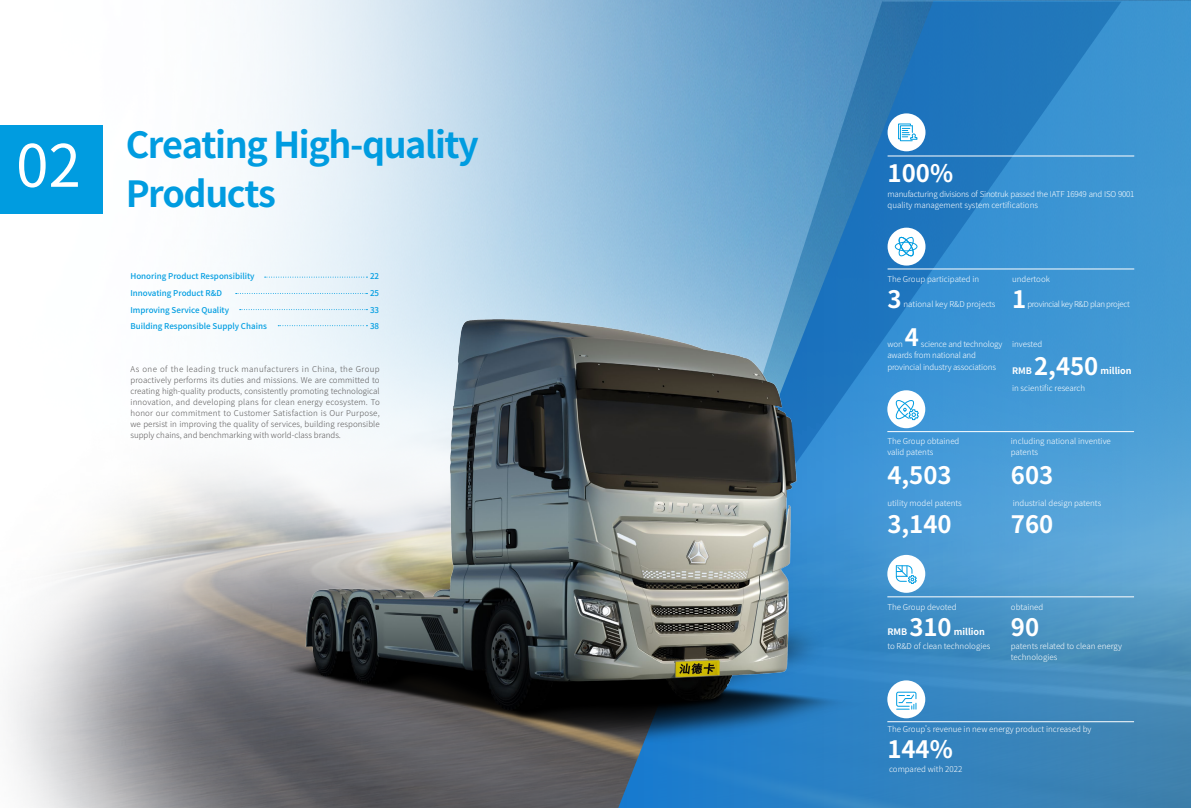
<style>
.page{position:relative;width:1191px;height:808px;background:#fff}
.page>*{position:absolute;margin:0;border:0;box-sizing:border-box;transform-origin:0 0}
.t1{font:58.2px "Source Han Sans CN";color:#fff}
.t2{font:700 36px/49.5px "Source Han Sans CN";letter-spacing:-.04em;color:#009ce0}
.t3{font:700 24px/49.1px "Source Han Sans CN";color:#fff}
.t4{font:700 9px "Source Han Sans CN";color:#fff}
.t5{font:300 8px/11px "Source Han Sans CN";color:#595757;text-align:justify}
.t6{font:300 8px/11px "Source Han Sans CN";color:#fff}
.t7{font:500 8px/16.7px "Source Han Sans CN";color:#009de1}
.t8{font:300 8px/11px "Source Han Sans CN";letter-spacing:-.03em;color:#fff}
.t9{font:300 8px/11.9px "Source Han Sans CN";letter-spacing:-.02em;color:#fff}
.t10{font:300 8px "Source Han Sans CN";letter-spacing:-.04em;color:#fff}
</style>
<div class="page">
<img style="left:0;top:0;width:1191px;height:808px">
<svg style="left:618px;top:1px;width:573px;height:807px;background:#4c95c8"></svg>
<svg style="left:703px;top:2px;width:418px;height:590px;background:#4191cb"></svg>
<img style="left:257px;top:311px;width:611px;height:448px">
<div style="left:0;top:125px;width:103px;height:88px;background:#009ce0"></div>
<svg style="left:265px;top:277px;width:102px;height:1px"></svg>
<svg style="left:236px;top:293px;width:131px;height:1px"></svg>
<svg style="left:240px;top:309px;width:127px;height:1px"></svg>
<svg style="left:278px;top:325px;width:89px;height:1px"></svg>
<div style="left:887px;top:113px;width:38px;height:38px;background:#fff;border-radius:50%"></div>
<hr style="left:887px;top:156px;width:247px;height:1px;background:#fff">
<svg style="left:898px;top:123px;width:19px;height:18px"></svg>
<div style="left:887px;top:390px;width:38px;height:38px;background:#fff;border-radius:50%"></div>
<hr style="left:887px;top:431px;width:247px;height:1px;background:#fff">
<svg style="left:895px;top:400px;width:24px;height:20px"></svg>
<div style="left:887px;top:555px;width:38px;height:38px;background:#fff;border-radius:50%"></div>
<hr style="left:887px;top:597px;width:247px;height:1px;background:#fff">
<svg style="left:895px;top:565px;width:22px;height:19px"></svg>
<div style="left:887px;top:680px;width:38px;height:38px;background:#fff;border-radius:50%"></div>
<hr style="left:887px;top:721px;width:247px;height:1px;background:#fff">
<svg style="left:896px;top:691px;width:20px;height:19px"></svg>
<div style="left:887px;top:228px;width:38px;height:38px;background:#fff;border-radius:50%"></div>
<hr style="left:887px;top:269px;width:247px;height:1px;background:#fff">
<div style="left:895px;top:242px;width:22px;height:9px;border:1px solid #009de1;border-radius:50%"></div>
<svg style="left:898px;top:236px;width:16px;height:21px"></svg>
<h1 class="t1" style="left:16px;top:133px;width:66px">02</h1>
<h2 class="t2" style="left:126px;top:120px;width:355px">Creating High-quality<br>Products</h2>
<p class="t7" style="left:130px;top:268px;width:138px">Honoring Product Responsibility<br>Innovating Product R&amp;D<br>Improving Service Quality<br>Building Responsible Supply Chains</p>
<p class="t7" style="left:370px;top:268px;width:11px;text-align:justify">22<br>25<br>33<br>38</p>
<p class="t5" style="left:130px;top:364px;width:251px">As one of the leading truck manufacturers in China, the Group proactively performs its duties and missions. We are committed to creating high-quality products, consistently promoting technological innovation, and developing plans for clean energy ecosystem. To honor our commitment to Customer Satisfaction is Our Purpose, we persist in improving the quality of services, building responsible supply chains, and benchmarking with world-class brands.</p>
<h3 class="t3" style="left:887px;top:149px;width:67px">100%</h3>
<p class="t8" style="left:887px;top:188px;width:248px">manufacturing divisions of Sinotruk passed the IATF 16949 and ISO 9001 quality management system certifications</p>
<p class="t6" style="left:887px;top:274px;width:93px">The Group participated in</p>
<p class="t6" style="left:1012px;top:274px;width:39px">undertook</p>
<h3 class="t3" style="left:887px;top:275px;width:16px">3</h3>
<p class="t6" style="left:903px;top:299px;width:93px">national key R&amp;D projects</p>
<h3 class="t3" style="left:1012px;top:275px;width:16px">1</h3>
<p class="t10" style="left:1027px;top:300px;width:104px">provincial key R&amp;D plan project</p>
<p class="t6" style="left:887px;top:338px;width:17px">won</p>
<h3 class="t3" style="left:904px;top:313px;width:16px">4</h3>
<p class="t9" style="left:887px;top:338px;width:117px;text-indent:34px">science and technology awards from national and provincial industry associations</p>
<p class="t6" style="left:1012px;top:339px;width:32px">invested</p>
<p class="t6" style="left:1012px;top:382px;width:75px">in scientific research</p>
<p class="t4" style="left:1012px;top:366px;width:21px">RMB</p>
<h3 class="t3" style="left:1034px;top:342px;width:66px">2,450</h3>
<p class="t4" style="left:1100px;top:366px;width:33px">million</p>
<p class="t6" style="left:887px;top:435px;width:74px">The Group obtained valid patents</p>
<p class="t6" style="left:1011px;top:435px;width:101px">including national inventive patents</p>
<h3 class="t3" style="left:887px;top:451px;width:66px">4,503<br>3,140</h3>
<h3 class="t3" style="left:1011px;top:451px;width:44px">603<br>760</h3>
<p class="t6" style="left:887px;top:497px;width:76px">utility model patents</p>
<p class="t6" style="left:1012px;top:497px;width:90px">industrial design patents</p>
<p class="t6" style="left:887px;top:601px;width:71px">The Group devoted</p>
<p class="t6" style="left:1011px;top:601px;width:34px">obtained</p>
<p class="t6" style="left:887px;top:641px;width:104px">to R&amp;D of clean technologies</p>
<p class="t6" style="left:1011px;top:641px;width:112px">patents related to clean energy technologies</p>
<p class="t4" style="left:887px;top:627px;width:21px">RMB</p>
<h3 class="t3" style="left:909px;top:603px;width:44px">310</h3>
<p class="t4" style="left:953px;top:627px;width:33px">million</p>
<h3 class="t3" style="left:1011px;top:603px;width:30px">90</h3>
<p class="t6" style="left:887px;top:724px;width:206px">The Group's revenue in new energy product increased by</p>
<p class="t6" style="left:889px;top:763px;width:75px">compared with 2022</p>
<h3 class="t3" style="left:887px;top:725px;width:67px">144%</h3>
</div>
